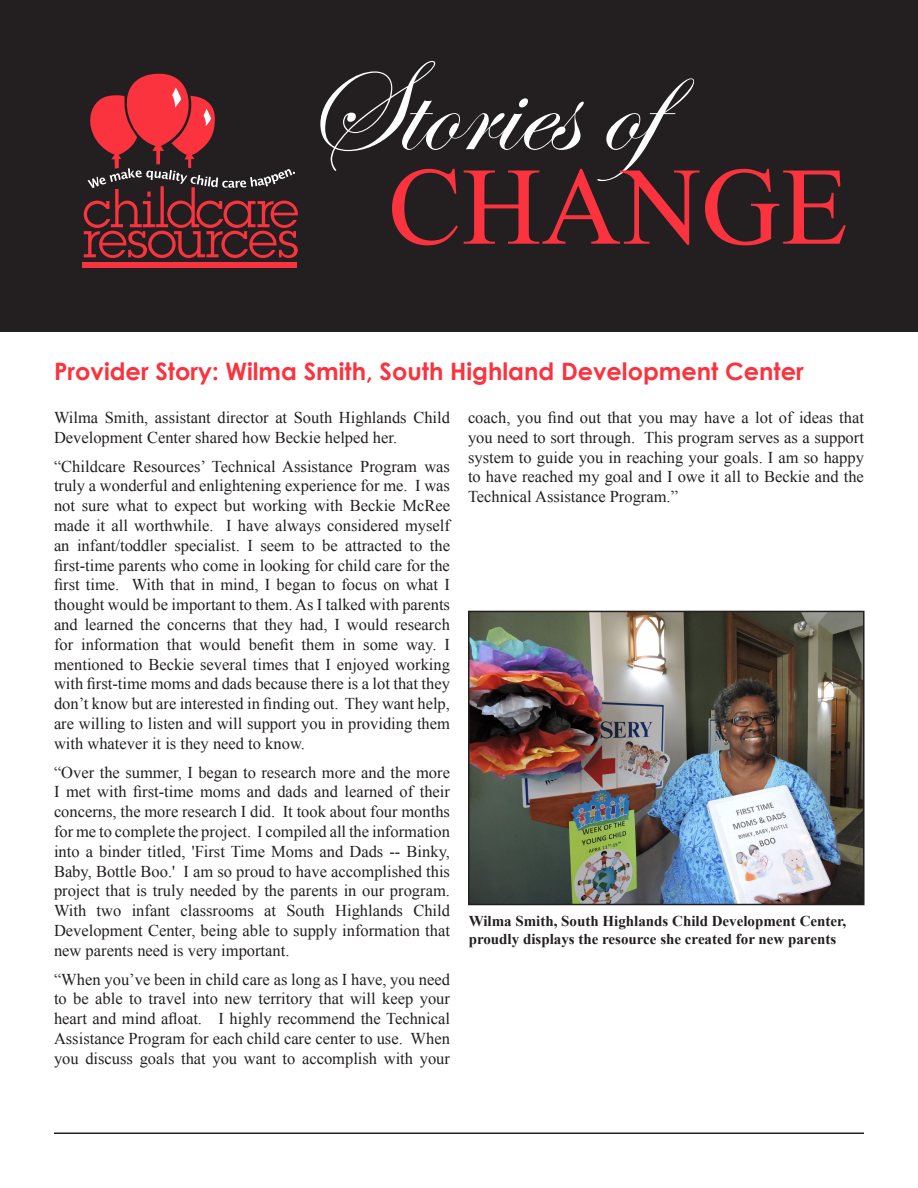
<style>
.page{position:relative;width:918px;height:1188px;background:#fff}
.page>*{position:absolute;margin:0;border:0;box-sizing:border-box;transform-origin:0 0}
.t1{font:133.2px "Edwardian Script ITC";color:#fff}
.t2{font:110.55px "Times New Roman";color:#fb333e}
.t3{font:700 24px "Century Gothic";color:#fb333e}
.t4{font:16.5px/19.8px "Times New Roman";color:#231f20;text-align:justify}
.t5{font:700 15px/18px "Times New Roman";color:#231f20}
</style>
<div class="page">
<div style="left:0;top:0;width:918px;height:331px;background:#231f20"></div>
<div style="left:83px;top:263px;width:214px;height:5px;background:#fb333e"></div>
<svg style="left:84px;top:73px;width:214px;height:185px"></svg>
<img style="left:471px;top:614px;width:391px;height:288px">
<div style="left:468px;top:611px;width:397px;height:294px;border:2px solid #231f20"></div>
<hr style="left:54px;top:1132px;width:810px;height:2px;background:#231f20">
<p class="t1" style="left:303px;top:35px;width:433px">Stories of</p>
<p class="t2" style="left:388px;top:132px;width:462px">CHANGE</p>
<p class="t3" style="left:54px;top:353px;width:751px">Provider Story: Wilma Smith, South Highland Development Center</p>
<p class="t4" style="left:54px;top:407px;width:398px">Wilma Smith, assistant director at South Highlands Child<br>Development Center shared how Beckie helped her.</p>
<p class="t4" style="left:54px;top:456px;width:398px">“Childcare Resources’ Technical Assistance Program was truly a wonderful and enlightening experience for me. I was not sure what to expect but working with Beckie McRee made it all worthwhile. I have always considered myself an infant/toddler specialist. I seem to be attracted to the first-time parents who come in looking for child care for the first time. With that in mind, I began to focus on what I thought would be important to them. As I talked with parents and learned the concerns that they had, I would research for information that would benefit them in some way. I mentioned to Beckie several times that I enjoyed working with first-time moms and dads because there is a lot that they don’t know but are interested in finding out. They want help, are willing to listen and will support you in providing them with whatever it is they need to know.</p>
<p class="t4" style="left:54px;top:762px;width:398px">“Over the summer, I began to research more and the more I met with first-time moms and dads and learned of their concerns, the more research I did. It took about four months for me to complete the project. I compiled all the information into a binder titled, 'First Time Moms and Dads -- Binky, Baby, Bottle Boo.' I am so proud to have accomplished this project that is truly needed by the parents in our program.<br>With two infant classrooms at South Highlands Child Development Center, being able to supply information that new parents need is very important.</p>
<p class="t4" style="left:54px;top:969px;width:398px">“When you’ve been in child care as long as I have, you need to be able to travel into new territory that will keep your heart and mind afloat. I highly recommend the Technical Assistance Program for each child care center to use. When you discuss goals that you want to accomplish with your</p>
<p class="t4" style="left:468px;top:407px;width:398px">coach, you find out that you may have a lot of ideas that you need to sort through. This program serves as a support system to guide you in reaching your goals. I am so happy to have reached my goal and I owe it all to Beckie and the Technical Assistance Program.”</p>
<p class="t5" style="left:469px;top:911px;width:379px">Wilma Smith, South Highlands Child Development Center, proudly displays the resource she created for new parents</p>
</div>
